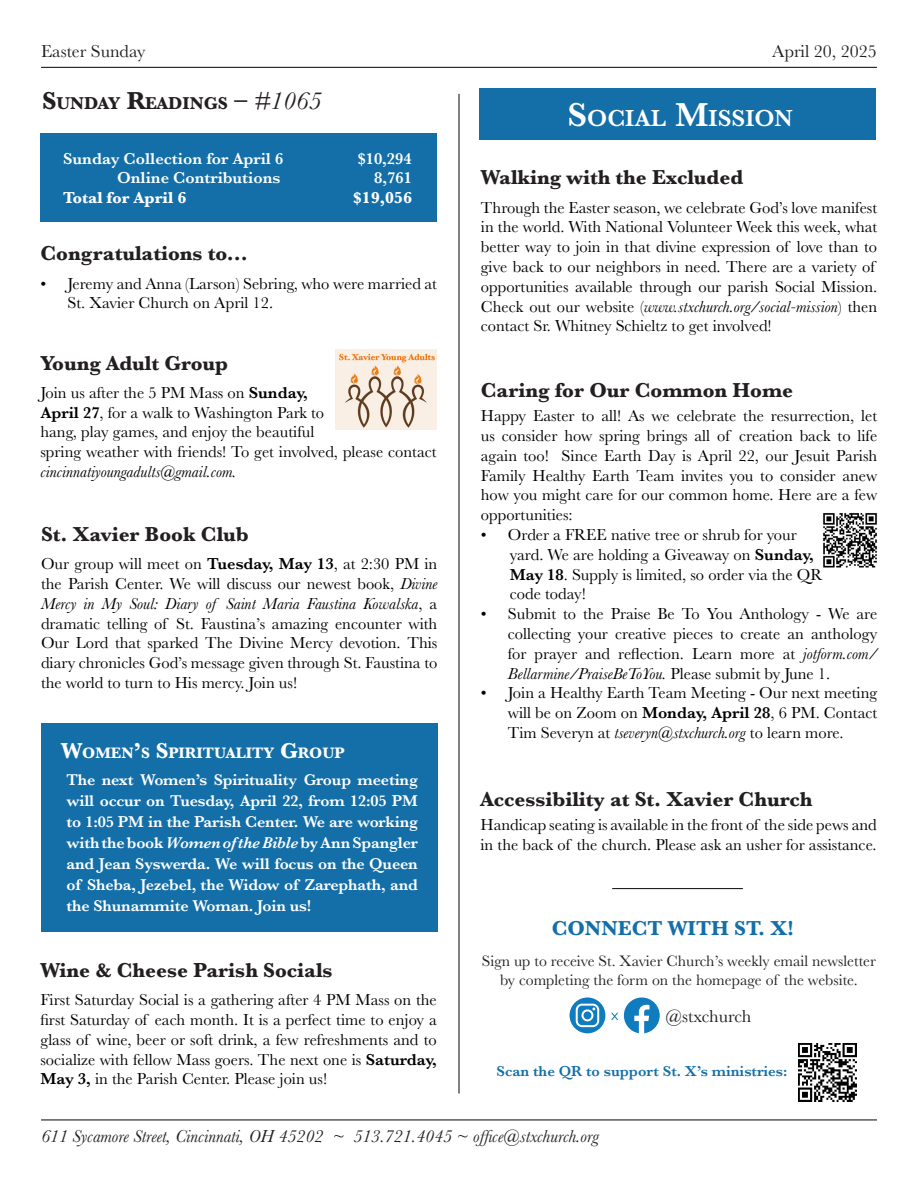
<style>
.page{position:relative;width:918px;height:1188px;background:#fff}
.page>*{position:absolute;margin:0;border:0;box-sizing:border-box;transform-origin:0 0}
._10pt_baskerville_white{font:600 24.15px "Baskerville";color:#fff}
.Announcement_Header{font:700 21px "Baskerville";color:#231f20}
.t1{font:700 21px "Baskerville";color:#146fa8}
.t2{font:italic 18px "Baskerville";color:#231f20}
.t3{font:18px "Baskerville";color:#231f20}
.t4{font:700 17.85px "Baskerville";color:#231f20}
._10pt_baskerville_white-2{font:16.5px/19.8px "Baskerville";color:#000;text-align:justify}
.black_announcement_body{font:16.5px/19.8px "Baskerville";color:#000}
._10pt_baskerville_white-3{font:600 16.5px "Baskerville";color:#fff}
._10pt_baskerville_white-4{font:700 16.5px "Baskerville";color:#fff}
._10pt_baskerville_white-5{font:600 16.2px/21px "Baskerville";letter-spacing:-.01em;color:#fff;text-align:justify}
._10pt_baskerville_white-6{font:15.75px/18.9px "Baskerville";color:#231f20;text-align:center}
.Announcement_Header-2{font:700 15.75px "Baskerville";color:#fff}
.t5{font:600 15px "Baskerville";color:#146fa8}
.s1{font-size:25.5px}
.s2{font-weight:400;font-style:italic;font-size:25.5px}
.s3{font-weight:600}
.s4{font-style:italic}
.s5{font-size:22.5px}
.s6{font-size:34.5px}
</style>
<div class="page">
<hr style="left:41px;top:1119px;width:836px;height:1px;background:#231f20">
<hr style="left:41px;top:67px;width:836px;height:1px;background:#231f20">
<hr style="left:458px;top:94px;width:2px;height:999px;background:#231f20">
<img style="left:799px;top:1043px;width:58px;height:59px">
<svg style="left:624px;top:998px;width:35px;height:35px"></svg>
<svg style="left:570px;top:997px;width:35px;height:36px"></svg>
<svg style="left:611px;top:1013px;width:7px;height:7px"></svg>
<hr style="left:612px;top:888px;width:131px;height:1px;background:#231f20">
<div style="left:41px;top:723px;width:396px;height:209px;background:#146fa8"></div>
<div style="left:40px;top:134px;width:397px;height:88px;background:#146fa8"></div>
<div style="left:480px;top:88px;width:396px;height:52px;background:#146fa8"></div>
<img style="left:336px;top:350px;width:101px;height:80px">
<img style="left:823px;top:513px;width:54px;height:55px">
<p class="t3" style="left:41px;top:40px;width:106px">Easter Sunday</p>
<p class="t4" style="left:42px;top:91px;width:281px"><span class="s1">S</span>UNDAY <span class="s1">R</span>EADINGS <span class="s1">–</span> <span class="s2">#1065</span></p>
<p class="_10pt_baskerville_white-3" style="left:63px;top:147px;width:222px">Sunday Collection for April 6</p>
<p class="_10pt_baskerville_white-3" style="left:358px;top:147px;width:55px">$10,294</p>
<p class="_10pt_baskerville_white-3" style="left:117px;top:166px;width:165px">Online Contributions</p>
<p class="_10pt_baskerville_white-3" style="left:374px;top:166px;width:39px">8,761</p>
<p class="_10pt_baskerville_white-4" style="left:63px;top:186px;width:125px">Total for April 6</p>
<p class="_10pt_baskerville_white-4" style="left:353px;top:186px;width:60px">$19,056</p>
<p class="Announcement_Header" style="left:40px;top:239px;width:209px">Congratulations to...</p>
<p class="_10pt_baskerville_white-2" style="left:67px;top:274px;width:371px;text-indent:-27px">• Jeremy and Anna (Larson) Sebring, who were married at<br>St. Xavier Church on April 12.</p>
<p class="Announcement_Header" style="left:40px;top:348px;width:189px">Young Adult Group</p>
<p class="black_announcement_body" style="left:40px;top:383px;width:269px">Join us after the 5 PM Mass on <span class="s3">Sunday,</span></p>
<p class="black_announcement_body" style="left:40px;top:403px;width:285px"><span class="s3">April 27</span>, for a walk to Washington Park to</p>
<p class="black_announcement_body" style="left:40px;top:422px;width:275px">hang, play games, and enjoy the beautiful</p>
<p class="black_announcement_body" style="left:40px;top:442px;width:398px">spring weather with friends! To get involved, please contact <span class="s4">cincinnatiyoungadults@gmail.com.</span></p>
<p class="Announcement_Header" style="left:41px;top:519px;width:209px">St. Xavier Book Club</p>
<p class="_10pt_baskerville_white-2" style="left:41px;top:554px;width:398px">Our group will meet on <span class="s3">Tuesday, May 13</span>, at 2:30 PM in the Parish Center. We will discuss our newest book, <span class="s4">Divine Mercy in My Soul: Diary of Saint Maria Faustina Kowalska</span>, a dramatic telling of St. Faustina’s amazing encounter with Our Lord that sparked The Divine Mercy devotion. This diary chronicles God’s message given through St. Faustina to the world to turn to His mercy. Join us!</p>
<p class="Announcement_Header-2" style="left:61px;top:742px;width:285px"><span class="s5">W</span>OMEN<span class="s5">’</span>S <span class="s5">S</span>PIRITUALITY <span class="s5">G</span>ROUP</p>
<p class="_10pt_baskerville_white-5" style="left:66px;top:769px;width:353px">The next Women’s Spirituality Group meeting will occur on Tuesday, April 22, from 12:05 PM to 1:05 PM in the Parish Center. We are working with the book <span class="s4">Women of the Bible</span> by Ann Spangler and Jean Syswerda. We will focus on the Queen of Sheba, Jezebel, the Widow of Zarephath, and the Shunammite Woman. Join us!</p>
<p class="Announcement_Header" style="left:40px;top:955px;width:294px">Wine &amp; Cheese Parish Socials</p>
<p class="_10pt_baskerville_white-2" style="left:40px;top:990px;width:398px">First Saturday Social is a gathering after 4 PM Mass on the first Saturday of each month. It is a perfect time to enjoy a glass of wine, beer or soft drink, a few refreshments and to socialize with fellow Mass goers. The next one is <span class="s3">Saturday, May 3,</span> in the Parish Center. Please join us!</p>
<p class="t3" style="left:772px;top:40px;width:106px">April 20, 2025</p>
<p class="_10pt_baskerville_white" style="left:568px;top:101px;width:227px"><span class="s6">S</span>OCIAL <span class="s6">M</span>ISSION</p>
<p class="Announcement_Header" style="left:481px;top:163px;width:264px">Walking with the Excluded</p>
<p class="_10pt_baskerville_white-2" style="left:481px;top:198px;width:398px;text-align:left">Through the Easter season, we celebrate God’s love manifest in the world. With National Volunteer Week this week, what better way to join in that divine expression of love than to give back to our neighbors in need. There are a variety of opportunities available through our parish Social Mission.<br>Check out our website (<span class="s4">www.stxchurch.org/social-mission</span>) then contact Sr. Whitney Schieltz to get involved!</p>
<p class="Announcement_Header" style="left:481px;top:376px;width:314px">Caring for Our Common Home</p>
<p class="black_announcement_body" style="left:481px;top:406px;width:398px;text-align:justify">Happy Easter to all! As we celebrate the resurrection, let us consider how spring brings all of creation back to life again too! Since Earth Day is April 22, our Jesuit Parish Family Healthy Earth Team invites you to consider anew how you might care for our common home. Here are a few opportunities:</p>
<p class="_10pt_baskerville_white-2" style="left:481px;top:525px;width:317px">• Order a FREE native tree or shrub for your</p>
<p class="black_announcement_body" style="left:510px;top:545px;width:305px">yard. We are holding a Giveaway on <span class="s3">Sunday,</span></p>
<p class="black_announcement_body" style="left:510px;top:565px;width:314px"><span class="s3">May 18</span>. Supply is limited, so order via the QR</p>
<p class="black_announcement_body" style="left:510px;top:584px;width:78px">code today!</p>
<p class="_10pt_baskerville_white-2" style="left:508px;top:604px;width:371px;text-indent:-27px">• Submit to the Praise Be To You Anthology - We are collecting your creative pieces to create an anthology for prayer and reflection. Learn more at <span class="s4">jotform.com/ Bellarmine/PraiseBeToYou.</span> Please submit by June 1.</p>
<p class="_10pt_baskerville_white-2" style="left:508px;top:683px;width:371px;text-indent:-27px">• Join a Healthy Earth Team Meeting - Our next meeting will be on Zoom on <span class="s3">Monday, April 28</span>, 6 PM. Contact Tim Severyn at <span class="s4">tseveryn@stxchurch.org</span> to learn more.</p>
<p class="Announcement_Header" style="left:481px;top:784px;width:333px">Accessibility at St. Xavier Church</p>
<p class="black_announcement_body" style="left:481px;top:815px;width:398px">Handicap seating is available in the front of the side pews and in the back of the church. Please ask an usher for assistance.</p>
<p class="t1" style="left:552px;top:913px;width:244px">CONNECT WITH ST. X!</p>
<p class="_10pt_baskerville_white-6" style="left:482px;top:952px;width:396px">Sign up to receive St. Xavier Church’s weekly email newsletter by completing the form on the homepage of the website.</p>
<p class="t3" style="left:666px;top:1005px;width:87px">@stxchurch</p>
<p class="t5" style="left:496px;top:1060px;width:292px">Scan the QR to support St. X’s ministries:</p>
<p class="t2" style="left:41px;top:1125px;width:559px">611 Sycamore Street, Cincinnati, OH 45202 ~ 513.721.4045 ~ office@stxchurch.org</p>
</div>
